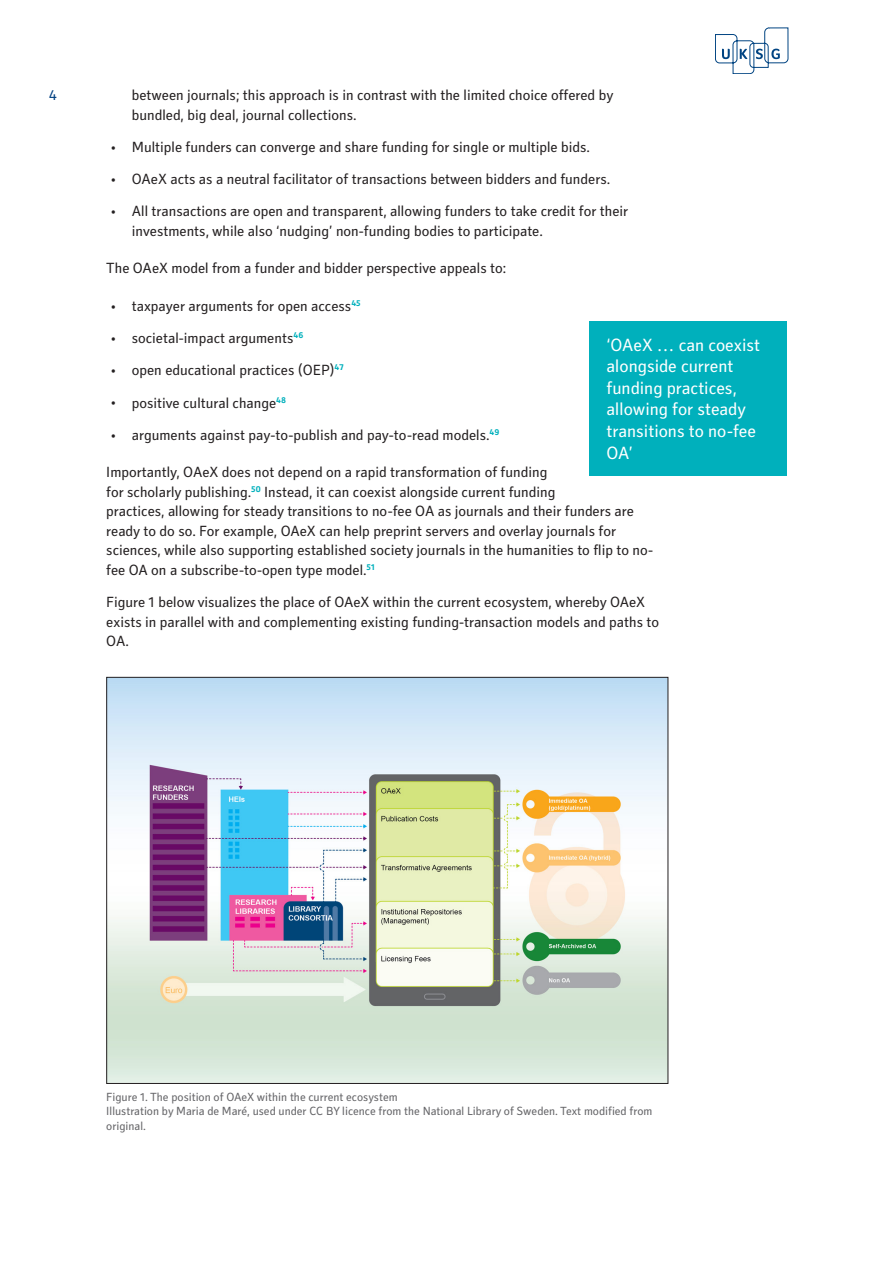
<style>
.page{position:relative;width:893px;height:1263px;background:#fff}
.page>*{position:absolute;margin:0;border:0;box-sizing:border-box;transform-origin:0 0}
.Stand_out_quote{font:18px/21.6px "Secca Std";color:#fff}
.Body{font:15px/19.5px "Secca Std";color:#231f20}
.Bulleted_List{font:15px/19.5px "Secca Std";color:#231f20}
.t1{font:15px "Secca Std";color:#014081}
.t2{font:12px/14.4px "Secca Std";color:#636366}
</style>
<div class="page">
<svg style="left:715px;top:28px;width:73px;height:46px"></svg>
<img style="left:108px;top:679px;width:558px;height:403px">
<div style="left:590px;top:321px;width:197px;height:155px;background:#00b0bc"></div>
<p class="t1" style="left:49px;top:87px;width:10px">4</p>
<p class="Bulleted_List" style="left:132px;top:86px;width:483px">between journals; this approach is in contrast with the limited choice offered by bundled, big deal, journal collections.</p>
<p class="Bulleted_List" style="left:111px;top:138px;width:481px">• Multiple funders can converge and share funding for single or multiple bids.</p>
<p class="Bulleted_List" style="left:111px;top:170px;width:501px">• OAeX acts as a neutral facilitator of transactions between bidders and funders.</p>
<p class="Bulleted_List" style="left:132px;top:202px;width:498px;text-indent:-21px">• All transactions are open and transparent, allowing funders to take credit for their investments, while also ‘nudging’ non-funding bodies to participate.</p>
<p class="Body" style="left:106px;top:259px;width:401px">The OAeX model from a funder and bidder perspective appeals to:</p>
<p class="Bulleted_List" style="left:111px;top:297px;width:252px">• taxpayer arguments for open access<sup>45</sup></p>
<p class="Bulleted_List" style="left:111px;top:329px;width:194px">• societal-impact arguments<sup>46</sup></p>
<p class="Bulleted_List" style="left:111px;top:361px;width:235px">• open educational practices (OEP)<sup>47</sup></p>
<p class="Bulleted_List" style="left:111px;top:393px;width:177px">• positive cultural change<sup>48</sup></p>
<p class="Bulleted_List" style="left:111px;top:426px;width:390px">• arguments against pay-to-publish and pay-to-read models.<sup>49</sup></p>
<p class="Body" style="left:106px;top:463px;width:548px">Importantly, OAeX does not depend on a rapid transformation of funding<br>for scholarly publishing.<sup>50</sup> Instead, it can coexist alongside current funding<br>practices, allowing for steady transitions to no-fee OA as journals and their funders are ready to do so. For example, OAeX can help preprint servers and overlay journals for sciences, while also supporting established society journals in the humanities to flip to no&shy;fee OA on a subscribe-to-open type model.<sup>51</sup></p>
<p class="Body" style="left:106px;top:593px;width:554px">Figure 1 below visualizes the place of OAeX within the current ecosystem, whereby OAeX exists in parallel with and complementing existing funding-transaction models and paths to<br>OA.</p>
<p class="Stand_out_quote" style="left:607px;top:334px;width:155px">‘OAeX … can coexist alongside current funding practices, allowing for steady transitions to no-fee<br>OA’</p>
<p class="t2" style="left:106px;top:1090px;width:293px">Figure 1. The position of OAeX within the current ecosystem</p>
<p class="t2" style="left:106px;top:1104px;width:548px">Illustration by Maria de Maré, used under CC BY licence from the National Library of Sweden. Text modified from original.</p>
</div>
